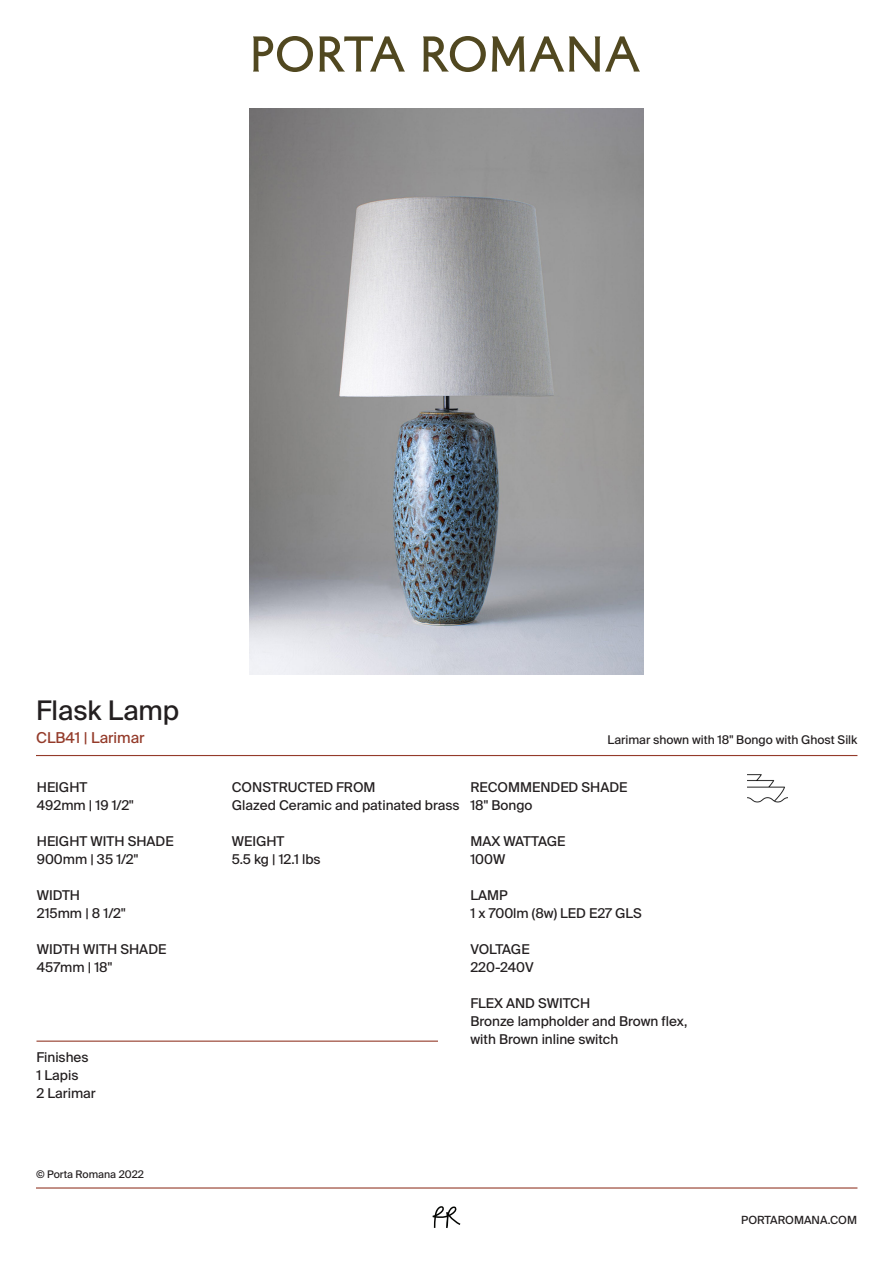
<style>
.page{position:relative;width:893px;height:1263px;background:#fff}
.page>*{position:absolute;margin:0;border:0;box-sizing:border-box;transform-origin:0 0}
.t1{font:27px "Suisse Intl";color:#231f20}
.t2{font:15px "Suisse Intl";color:#943b2a}
.t3{font:13.5px/18px "Suisse Intl";color:#231f20}
.t4{font:12px "Suisse Intl";color:#231f20}
.t5{font:11.25px "Suisse Intl";color:#231f20}
.t6{font:10.5px "Suisse Intl";color:#231f20}
</style>
<div class="page">
<hr style="left:36px;top:755px;width:821px;height:1px;background:#943b2a">
<img style="left:250px;top:108px;width:393px;height:566px">
<svg style="left:253px;top:36px;width:60px;height:36px"></svg>
<svg style="left:319px;top:36px;width:86px;height:36px"></svg>
<svg style="left:423px;top:36px;width:63px;height:36px"></svg>
<svg style="left:492px;top:36px;width:148px;height:36px"></svg>
<hr style="left:36px;top:1040px;width:402px;height:2px;background:#943b2a">
<svg style="left:433px;top:1206px;width:27px;height:22px"></svg>
<hr style="left:36px;top:1187px;width:821px;height:1px;background:#943b2a">
<img style="left:747px;top:774px;width:40px;height:29px">
<h1 class="t1" style="left:36px;top:695px;width:145px">Flask Lamp</h1>
<p class="t2" style="left:36px;top:729px;width:110px">CLB41 | Larimar</p>
<p class="t4" style="left:607px;top:733px;width:251px">Larimar shown with 18" Bongo with Ghost Silk</p>
<p class="t3" style="left:37px;top:778px;width:98px">HEIGHT<br>492mm | 19 1/2"</p>
<p class="t3" style="left:37px;top:832px;width:138px">HEIGHT WITH SHADE<br>900mm | 35 1/2"</p>
<p class="t3" style="left:37px;top:886px;width:90px">WIDTH<br>215mm | 8 1/2"</p>
<p class="t3" style="left:37px;top:940px;width:131px">WIDTH WITH SHADE<br>457mm | 18"</p>
<p class="t3" style="left:36px;top:1048px;width:61px">Finishes<br>1 Lapis<br>2 Larimar</p>
<p class="t6" style="left:36px;top:1168px;width:109px">© Porta Romana 2022</p>
<p class="t3" style="left:232px;top:778px;width:229px">CONSTRUCTED FROM<br>Glazed Ceramic and patinated brass</p>
<p class="t3" style="left:232px;top:832px;width:90px">WEIGHT<br>5.5 kg | 12.1 lbs</p>
<p class="t3" style="left:470px;top:778px;width:159px">RECOMMENDED SHADE<br>18" Bongo</p>
<p class="t3" style="left:470px;top:832px;width:97px">MAX WATTAGE<br>100W</p>
<p class="t3" style="left:470px;top:886px;width:173px">LAMP<br>1 x 700lm (8w) LED E27 GLS</p>
<p class="t3" style="left:470px;top:940px;width:65px">VOLTAGE<br>220-240V</p>
<p class="t3" style="left:470px;top:994px;width:218px">FLEX AND SWITCH<br>Bronze lampholder and Brown flex, with Brown inline switch</p>
<p class="t5" style="left:741px;top:1213px;width:117px">PORTAROMANA.COM</p>
</div>
